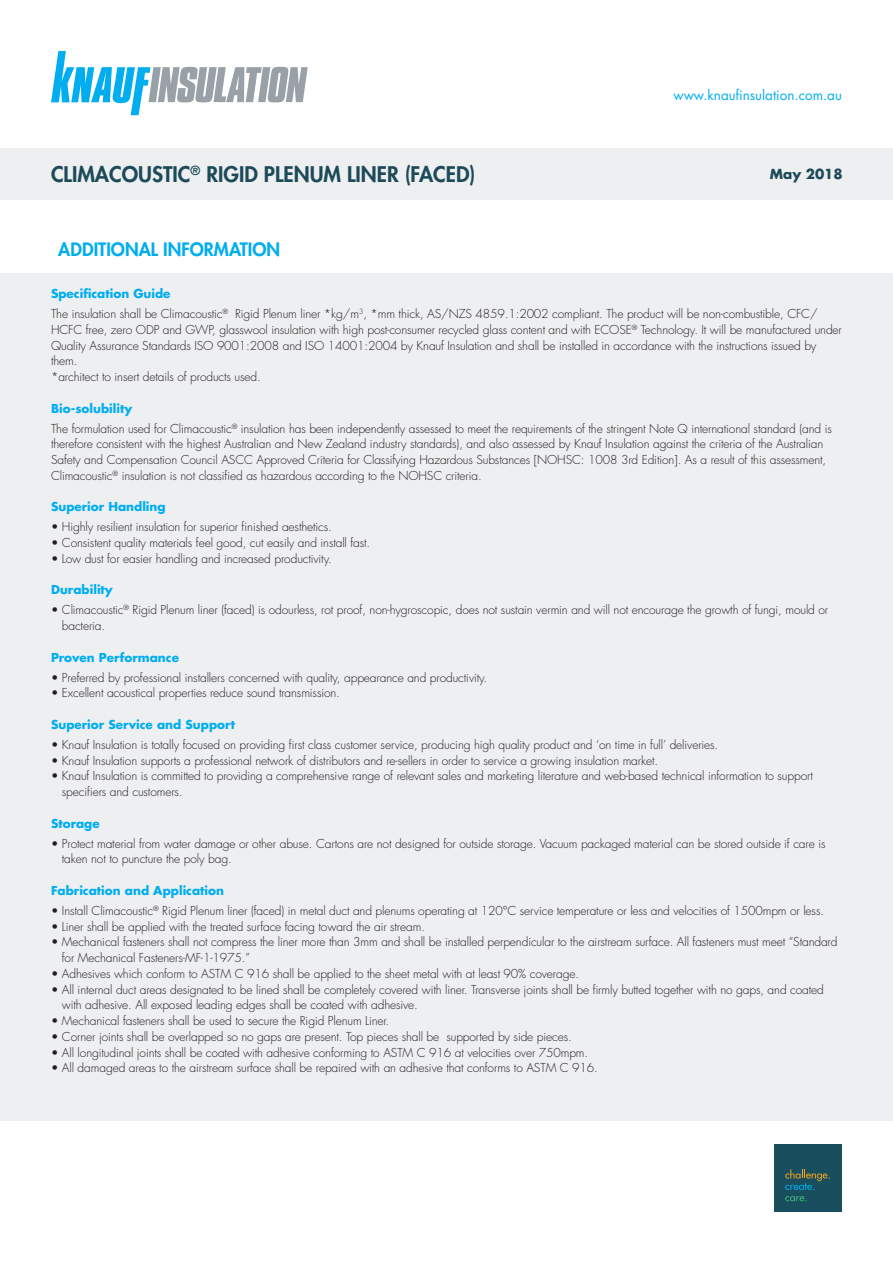
<style>
.page{position:relative;width:893px;height:1263px;background:#fff}
.page>*{position:absolute;margin:0;border:0;box-sizing:border-box;transform-origin:0 0}
.t1{font:800 21px "Futura Std";color:#1c4a58}
.t2{font:800 18px "Futura Std";color:#00aeef}
.t3{font:13.5px "Futura Std";color:#00aeef}
.t4{font:700 13.5px "Futura Std";color:#1c4a58}
.t5{font:300 12px/15.8px "Futura Std";letter-spacing:-.01em;color:#231f20}
.t6{font:700 12px "Futura Std";color:#00aeef}
.s1{font-weight:700;color:#00aeef}
</style>
<div class="page">
<div style="left:0;top:247px;width:893px;height:874px;background:#eeeff1"></div>
<svg style="left:51px;top:51px;width:257px;height:64px"></svg>
<div style="left:0;top:221px;width:893px;height:51px;background:#fff"></div>
<div style="left:0;top:149px;width:893px;height:51px;background:#eeeff1"></div>
<div style="left:774px;top:1144px;width:68px;height:68px;background:#184e5d"></div>
<svg style="left:785px;top:1169px;width:45px;height:21px"></svg>
<svg style="left:785px;top:1196px;width:22px;height:5px"></svg>
<p class="t3" style="left:673px;top:86px;width:170px">www.knaufinsulation.com.au</p>
<h1 class="t1" style="left:51px;top:161px;width:426px">CLIMACOUSTIC<sup>®</sup> RIGID PLENUM LINER (FACED)</h1>
<p class="t4" style="left:770px;top:165px;width:74px">May 2018</p>
<h2 class="t2" style="left:58px;top:238px;width:223px">ADDITIONAL INFORMATION</h2>
<p class="t5" style="left:51px;top:284px;width:768px;line-height:20px"><span class="s1">Specification Guide<br></span>The insulation shall be Climacoustic<sup>®</sup> Rigid Plenum liner *kg/m<sup>3</sup>, *mm thick, AS/NZS 4859.1:2002 compliant. The product will be non-combustible, CFC/</p>
<p class="t5" style="left:51px;top:322px;width:792px">HCFC free, zero ODP and GWP, glasswool insulation with high post-consumer recycled glass content and with ECOSE<sup>®</sup> Technology. It will be manufactured under Quality Assurance Standards ISO 9001:2008 and ISO 14001:2004 by Knauf Insulation and shall be installed in accordance with the instructions issued by them.<br>*architect to insert details of products used.</p>
<p class="t5" style="left:51px;top:398px;width:782px;line-height:20px"><span class="s1">Bio-solubility<br></span>The formulation used for Climacoustic<sup>®</sup> insulation has been independently assessed to meet the requirements of the stringent Note Q international standard (and is</p>
<p class="t5" style="left:51px;top:436px;width:777px">therefore consistent with the highest Australian and New Zealand industry standards), and also assessed by Knauf Insulation against the criteria of the Australian<br>Safety and Compensation Council ASCC Approved Criteria for Classifying Hazardous Substances [NOHSC: 1008 3rd Edition]. As a result of this assessment,<br>Climacoustic<sup>®</sup> insulation is not classified as hazardous according to the NOHSC criteria.</p>
<p class="t6" style="left:51px;top:499px;width:116px">Superior Handling</p>
<p class="t5" style="left:51px;top:519px;width:282px">• Highly resilient insulation for superior finished aesthetics.</p>
<p class="t5" style="left:51px;top:535px;width:321px">• Consistent quality materials feel good, cut easily and install fast.</p>
<p class="t5" style="left:51px;top:551px;width:282px">• Low dust for easier handling and increased productivity.</p>
<p class="t6" style="left:51px;top:582px;width:63px">Durability</p>
<p class="t5" style="left:62px;top:602px;width:768px;text-indent:-11px">• Climacoustic<sup>®</sup> Rigid Plenum liner (faced) is odourless, rot proof, non-hygroscopic, does not sustain vermin and will not encourage the growth of fungi, mould or bacteria.</p>
<p class="t6" style="left:51px;top:649px;width:130px">Proven Performance</p>
<p class="t5" style="left:51px;top:670px;width:438px">• Preferred by professional installers concerned with quality, appearance and productivity.</p>
<p class="t5" style="left:51px;top:685px;width:290px">• Excellent acoustical properties reduce sound transmission.</p>
<p class="t6" style="left:51px;top:716px;width:186px">Superior Service and Support</p>
<p class="t5" style="left:51px;top:737px;width:669px">• Knauf Insulation is totally focused on providing first class customer service, producing high quality product and ‘on time in full’ deliveries.</p>
<p class="t5" style="left:51px;top:753px;width:609px">• Knauf Insulation supports a professional network of distributors and re-sellers in order to service a growing insulation market.</p>
<p class="t5" style="left:62px;top:768px;width:753px;text-indent:-11px">• Knauf Insulation is committed to providing a comprehensive range of relevant sales and marketing literature and web-based technical information to support specifiers and customers.</p>
<p class="t6" style="left:51px;top:815px;width:50px">Storage</p>
<p class="t5" style="left:62px;top:836px;width:765px;text-indent:-11px">• Protect material from water damage or other abuse. Cartons are not designed for outside storage. Vacuum packaged material can be stored outside if care is taken not to puncture the poly bag.</p>
<p class="t6" style="left:51px;top:882px;width:175px">Fabrication and Application</p>
<p class="t5" style="left:51px;top:903px;width:775px">• Install Climacoustic<sup>®</sup> Rigid Plenum liner (faced) in metal duct and plenums operating at 120°C service temperature or less and velocities of 1500mpm or less.</p>
<p class="t5" style="left:51px;top:919px;width:376px">• Liner shall be applied with the treated surface facing toward the air stream.</p>
<p class="t5" style="left:62px;top:934px;width:777px;text-indent:-11px">• Mechanical fasteners shall not compress the liner more than 3mm and shall be installed perpendicular to the airstream surface. All fasteners must meet “Standard for Mechanical Fasteners-MF-1-1975.”</p>
<p class="t5" style="left:51px;top:966px;width:530px">• Adhesives which conform to ASTM C 916 shall be applied to the sheet metal with at least 90% coverage.</p>
<p class="t5" style="left:62px;top:982px;width:764px;text-indent:-11px">• All internal duct areas designated to be lined shall be completely covered with liner. Transverse joints shall be firmly butted together with no gaps, and coated with adhesive. All exposed leading edges shall be coated with adhesive.</p>
<p class="t5" style="left:51px;top:1013px;width:340px">• Mechanical fasteners shall be used to secure the Rigid Plenum Liner.</p>
<p class="t5" style="left:51px;top:1029px;width:522px">• Corner joints shall be overlapped so no gaps are present. Top pieces shall be supported by side pieces.</p>
<p class="t5" style="left:51px;top:1045px;width:539px">• All longitudinal joints shall be coated with adhesive conforming to ASTM C 916 at velocities over 750mpm.</p>
<p class="t5" style="left:51px;top:1060px;width:548px">• All damaged areas to the airstream surface shall be repaired with an adhesive that conforms to ASTM C 916.</p>
</div>
